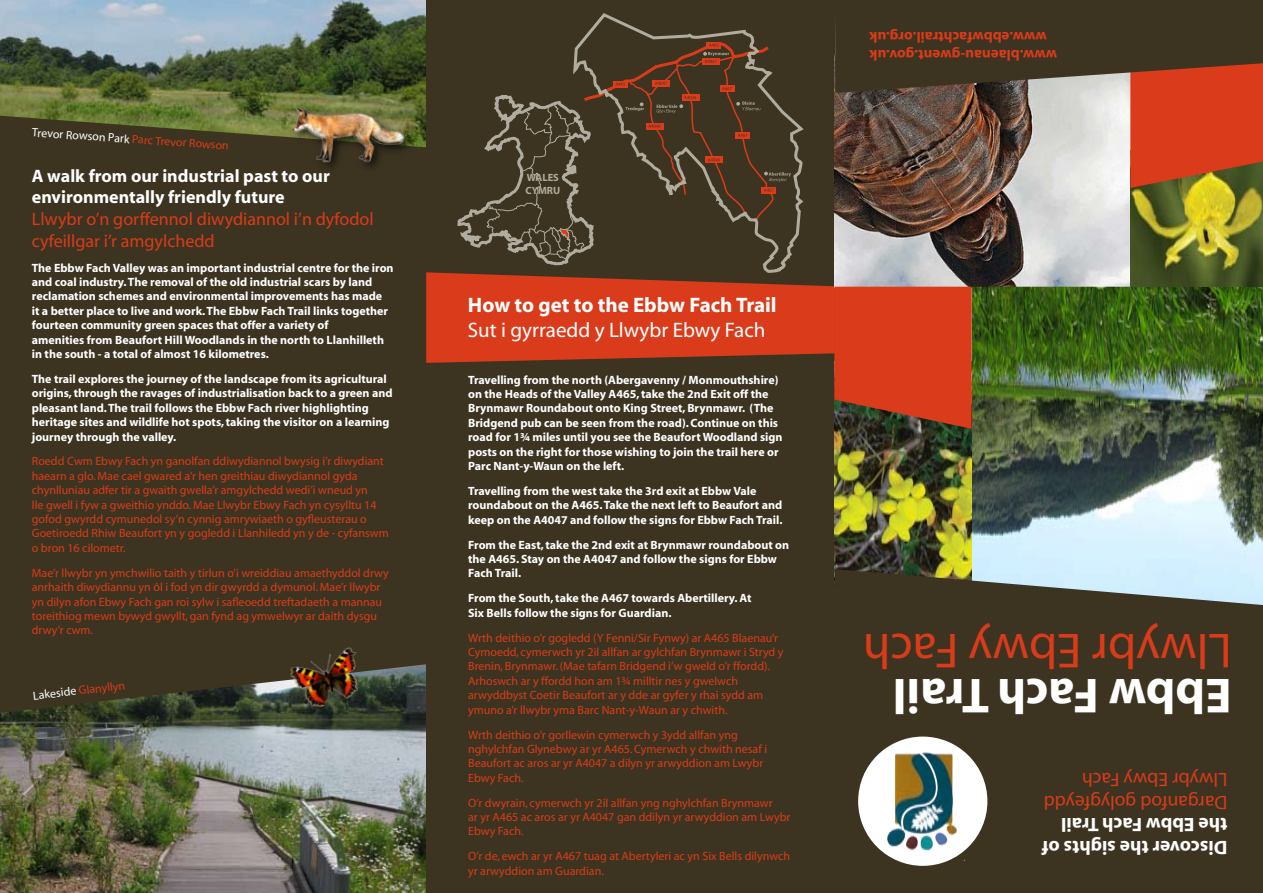
<style>
.page{position:relative;width:1263px;height:893px;background:#fff}
.page>*{position:absolute;margin:0;border:0;box-sizing:border-box;transform-origin:0 0}
.t1{font:49.5px "Myriad";color:#da3b1a}
.t2{font:700 49.5px "Myriad Pro";color:#fff}
.t3{font:21px "Myriad";color:#fff}
.t4{font:700 21px "Myriad";color:#fff}
.t5{font:700 19.5px/22.5px "Myriad";color:#fff}
.t6{font:19.5px/22.5px "Myriad";color:#da3b1a}
.t7{font:18px/21.6px "Myriad";color:#da3b1a}
.t8{font:700 18px/21.6px "Myriad";color:#fff}
.t9{font:700 15px/18px "Myriad";color:#da3b1a;text-align:right}
.t10{font:700 12px/14.4px "Myriad";color:#fff}
.t11{font:12px/14.4px "Myriad";color:#da3b1a}
.t12{font:12px "Myriad";color:#fff}
.t13{font:700 10.5px/12.3px "Myriad";color:#b0aa9d}
.s1{color:#da3b1a}
.s2{color:#fff}
</style>
<div class="page">
<div style="left:0;top:148px;width:426px;height:515px;background:#3c3421"></div>
<img style="left:0;top:0;width:426px;height:148px">
<img style="left:0;top:663px;width:426px;height:230px">
<div style="left:426px;top:0;width:409px;height:893px;background:#3c3421"></div>
<img style="left:283px;top:639px;width:88px;height:77px">
<img style="left:972px;top:429px;width:291px;height:140px">
<img style="left:834px;top:429px;width:138px;height:156px">
<div style="left:835px;top:569px;width:428px;height:324px;background:#3c3421"></div>
<div style="left:858px;top:737px;width:129px;height:129px;background:#fff;border-radius:50%"></div>
<img style="left:881px;top:742px;width:84px;height:118px">
<div style="left:289px;top:103px;width:127px;height:71px;background:#000;opacity:.75"></div>
<img style="left:290px;top:102px;width:117px;height:69px">
<img style="left:426px;top:0;width:837px;height:429px">
<p class="t12" style="left:33px;top:126px;width:199px;rotate:4deg">Trevor Rowson Park <span class="s1">Parc Trevor Rowson</span></p>
<h3 class="t8" style="left:32px;top:166px;width:300px">A walk from our industrial past to our environmentally friendly future</h3>
<h3 class="t7" style="left:32px;top:209px;width:343px">Llwybr o’n gorffennol diwydiannol i’n dyfodol cyfeillgar i’r amgylchedd</h3>
<p class="t10" style="left:32px;top:261px;width:363px">The Ebbw Fach Valley was an important industrial centre for the iron and coal industry. The removal of the old industrial scars by land reclamation schemes and environmental improvements has made<br>it a better place to live and work. The Ebbw Fach Trail links together fourteen community green spaces that offer a variety of<br>amenities from Beaufort Hill Woodlands in the north to Llanhilleth in the south - a total of almost 16 kilometres.</p>
<p class="t10" style="left:32px;top:372px;width:362px">The trail explores the journey of the landscape from its agricultural origins, through the ravages of industrialisation back to a green and pleasant land. The trail follows the Ebbw Fach river highlighting heritage sites and wildlife hot spots, taking the visitor on a learning journey through the valley.</p>
<p class="t11" style="left:32px;top:455px;width:358px">Roedd Cwm Ebwy Fach yn ganolfan ddiwydiannol bwysig i’r diwydiant haearn a glo. Mae cael gwared a’r hen greithiau diwydiannol gyda chynlluniau adfer tir a gwaith gwella’r amgylchedd wedi’i wneud yn<br>lle gwell i fyw a gweithio ynddo. Mae Llwybr Ebwy Fach yn cysylltu 14 gofod gwyrdd cymunedol sy’n cynnig amrywiaeth o gyfleusterau o Goetiroedd Rhiw Beaufort yn y gogledd i Llanhiledd yn y de - cyfanswm o bron 16 cilometr.</p>
<p class="t11" style="left:32px;top:566px;width:359px">Mae’r llwybr yn ymchwilio taith y tirlun o’i wreiddiau amaethyddol drwy anrhaith diwydiannu yn ôl i fod yn dir gwyrdd a dymunol. Mae’r llwybr yn dilyn afon Ebwy Fach gan roi sylw i safleoedd treftadaeth a mannau toreithiog mewn bywyd gwyllt, gan fynd ag ymwelwyr ar daith dysgu drwy’r cwm.</p>
<p class="t11" style="left:32px;top:689px;width:94px;rotate:-6deg"><span class="s2">Lakeside</span> Glanyllyn</p>
<p class="t13" style="left:525px;top:172px;width:36px">WALES<br>CYMRU</p>
<h2 class="t4" style="left:468px;top:294px;width:310px">How to get to the Ebbw Fach Trail</h2>
<h2 class="t3" style="left:468px;top:320px;width:299px">Sut i gyrraedd y Llwybr Ebwy Fach</h2>
<p class="t10" style="left:468px;top:373px;width:316px">Travelling from the north (Abergavenny / Monmouthshire) on the Heads of the Valley A465, take the 2nd Exit off the Brynmawr Roundabout onto King Street, Brynmawr. (The Bridgend pub can be seen from the road). Continue on this road for 1¾ miles until you see the Beaufort Woodland sign posts on the right for those wishing to join the trail here or Parc Nant-y-Waun on the left.</p>
<p class="t10" style="left:468px;top:484px;width:316px">Travelling from the west take the 3rd exit at Ebbw Vale roundabout on the A465. Take the next left to Beaufort and keep on the A4047 and follow the signs for Ebbw Fach Trail.</p>
<p class="t10" style="left:468px;top:538px;width:323px">From the East, take the 2nd exit at Brynmawr roundabout on the A465. Stay on the A4047 and follow the signs for Ebbw<br>Fach Trail.</p>
<p class="t10" style="left:468px;top:591px;width:285px">From the South, take the A467 towards Abertillery. At<br>Six Bells follow the signs for Guardian.</p>
<p class="t11" style="left:468px;top:631px;width:317px">Wrth deithio o’r gogledd (Y Fenni/Sir Fynwy) ar A465 Blaenau’r Cymoedd, cymerwch yr 2il allfan ar gylchfan Brynmawr i Stryd y Brenin, Brynmawr. (Mae tafarn Bridgend i’w gweld o’r ffordd).<br>Arhoswch ar y ffordd hon am 1¾ milltir nes y gwelwch arwyddbyst Coetir Beaufort ar y dde ar gyfer y rhai sydd am ymuno a’r llwybr yma Barc Nant-y-Waun ar y chwith.</p>
<p class="t11" style="left:468px;top:728px;width:301px">Wrth deithio o’r gorllewin cymerwch y 3ydd allfan yng nghylchfan Glynebwy ar yr A465. Cymerwch y chwith nesaf i Beaufort ac aros ar yr A4047 a dilyn yr arwyddion am Lwybr Ebwy Fach.</p>
<p class="t11" style="left:468px;top:796px;width:324px">O’r dwyrain, cymerwch yr 2il allfan yng nghylchfan Brynmawr<br>ar yr A465 ac aros ar yr A4047 gan ddilyn yr arwyddion am Lwybr<br>Ebwy Fach.</p>
<p class="t11" style="left:468px;top:850px;width:323px">O’r de, ewch ar yr A467 tuag at Abertyleri ac yn Six Bells dilynwch yr arwyddion am Guardian.</p>
<p class="t9" style="left:1057px;top:64px;width:189px;rotate:-180deg">www.blaenau-gwent.gov.uk www.ebbwfachtrail.org.uk</p>
<h1 class="t1" style="left:1232px;top:675px;width:370px;rotate:-180deg">Llwybr Ebwy Fach</h1>
<h1 class="t2" style="left:1232px;top:727px;width:340px;rotate:-180deg">Ebbw Fach Trail</h1>
<h3 class="t6" style="left:1227px;top:813px;width:185px;rotate:-180deg">Darganfod golygfeydd<br>Llwybr Ebwy Fach</h3>
<h3 class="t5" style="left:1227px;top:858px;width:187px;rotate:-180deg">Discover the sights of the Ebbw Fach Trail</h3>
</div>
